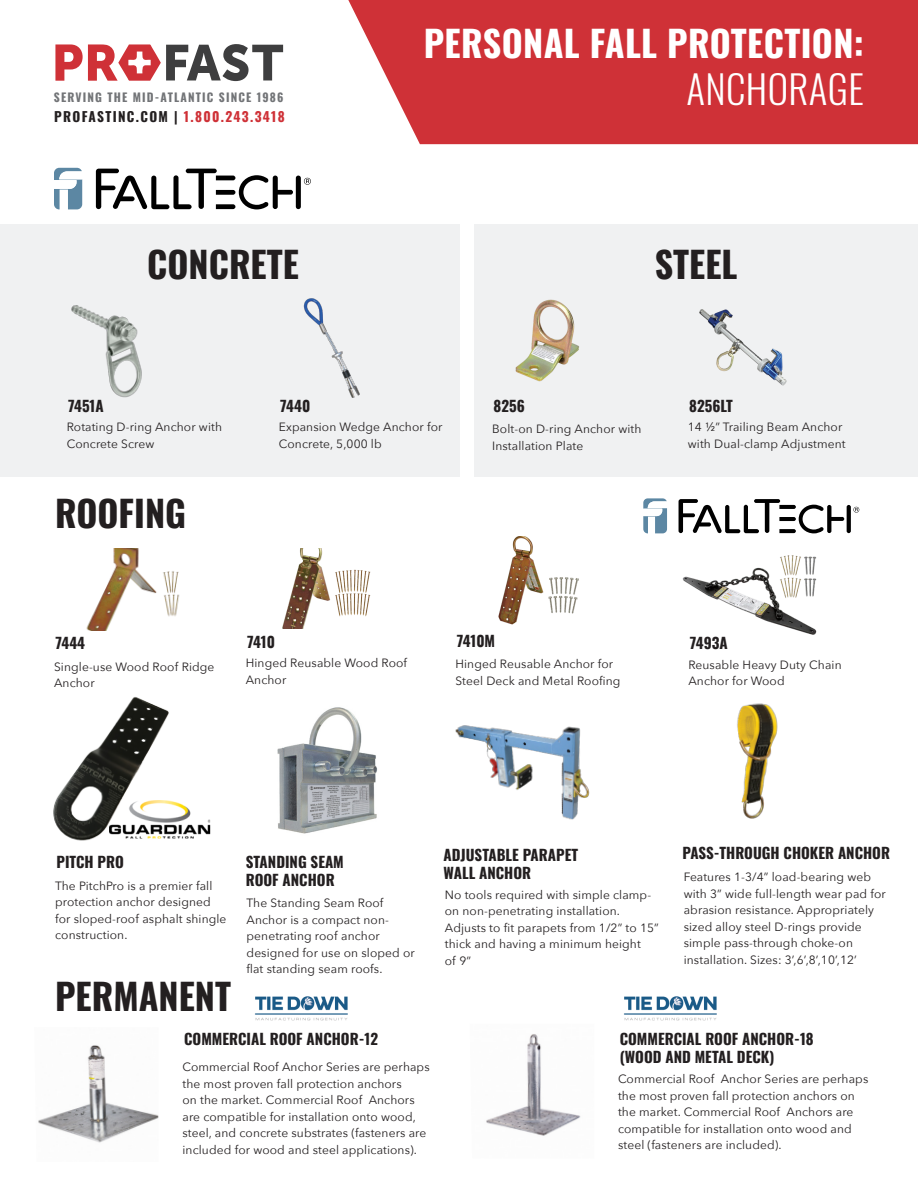
<style>
.page{position:relative;width:918px;height:1188px;background:#fff}
.page>*{position:absolute;margin:0;border:0;box-sizing:border-box;transform-origin:0 0}
.t1{font:300 39px "Oswald";letter-spacing:.01em;color:#fff}
.t2{font:700 36px "Oswald";color:#231f20}
.t3{font:700 36px "Oswald";letter-spacing:.01em;color:#fff}
.t4{font:700 15px "Oswald";color:#231f20}
.t5{font:700 13.5px "Oswald";letter-spacing:.1em;color:#231f20}
.t6{font:12px/16.5px "Avenir Next";letter-spacing:.01em;color:#231f20}
.t7{font:700 11.7px "Oswald";letter-spacing:.1em;color:#727477}
.s1{color:#cf3137}
</style>
<div class="page">
<div style="left:0;top:224px;width:460px;height:253px;background:#f0f1f2"></div>
<svg style="left:348px;top:0;width:570px;height:144px;background:#d23f45"></svg>
<svg style="left:55px;top:44px;width:228px;height:37px"></svg>
<div style="left:474px;top:224px;width:444px;height:253px;background:#f0f1f2"></div>
<img style="left:86px;top:548px;width:94px;height:82px">
<img style="left:71px;top:305px;width:71px;height:93px">
<img style="left:282px;top:548px;width:89px;height:81px">
<img style="left:303px;top:298px;width:57px;height:100px">
<img style="left:498px;top:536px;width:81px;height:88px">
<img style="left:515px;top:299px;width:64px;height:83px">
<img style="left:682px;top:555px;width:135px;height:80px">
<img style="left:699px;top:309px;width:88px;height:77px">
<svg style="left:54px;top:168px;width:28px;height:41px"></svg>
<svg style="left:96px;top:169px;width:215px;height:40px"></svg>
<svg style="left:643px;top:498px;width:24px;height:35px"></svg>
<svg style="left:679px;top:499px;width:180px;height:34px"></svg>
<img style="left:53px;top:697px;width:118px;height:144px">
<img style="left:38px;top:1045px;width:121px;height:98px">
<img style="left:486px;top:1034px;width:95px;height:102px">
<img style="left:277px;top:707px;width:101px;height:127px">
<img style="left:102px;top:801px;width:109px;height:38px">
<img style="left:255px;top:996px;width:93px;height:25px">
<img style="left:624px;top:996px;width:93px;height:25px">
<img style="left:455px;top:725px;width:135px;height:95px">
<img style="left:737px;top:703px;width:41px;height:115px">
<p class="t7" style="left:54px;top:91px;width:231px">SERVING THE MID-ATLANTIC SINCE 1986</p>
<p class="t5" style="left:54px;top:109px;width:232px">PROFASTINC.COM | <span class="s1">1.800.243.3418</span></p>
<p class="t3" style="left:424px;top:24px;width:442px">PERSONAL FALL PROTECTION:</p>
<p class="t1" style="left:686px;top:54px;width:179px">ANCHORAGE</p>
<p class="t2" style="left:147px;top:246px;width:153px">CONCRETE</p>
<p class="t2" style="left:655px;top:246px;width:84px">STEEL</p>
<p class="t4" style="left:68px;top:398px;width:37px">7451A</p>
<p class="t6" style="left:67px;top:419px;width:157px">Rotating D-ring Anchor with<br>Concrete Screw</p>
<p class="t2" style="left:55px;top:494px;width:133px">ROOFING</p>
<p class="t4" style="left:280px;top:398px;width:32px">7440</p>
<p class="t6" style="left:279px;top:419px;width:165px">Expansion Wedge Anchor for<br>Concrete, 5,000 lb</p>
<p class="t4" style="left:494px;top:398px;width:33px">8256</p>
<p class="t6" style="left:492px;top:421px;width:151px">Bolt-on D-ring Anchor with<br>Installation Plate</p>
<p class="t4" style="left:55px;top:635px;width:31px">7444</p>
<p class="t6" style="left:54px;top:658px;width:162px">Single-use Wood Roof Ridge<br>Anchor</p>
<p class="t4" style="left:247px;top:634px;width:29px">7410</p>
<p class="t6" style="left:246px;top:655px;width:163px">Hinged Reusable Wood Roof<br>Anchor</p>
<p class="t4" style="left:457px;top:633px;width:40px">7410M</p>
<p class="t6" style="left:455px;top:656px;width:166px">Hinged Reusable Anchor for<br>Steel Deck and Metal Roofing</p>
<p class="t4" style="left:689px;top:398px;width:45px">8256LT</p>
<p class="t6" style="left:688px;top:419px;width:159px">14 ½” Trailing Beam Anchor with Dual-clamp Adjustment</p>
<p class="t4" style="left:690px;top:635px;width:39px">7493A</p>
<p class="t6" style="left:688px;top:656px;width:155px">Reusable Heavy Duty Chain<br>Anchor for Wood</p>
<p class="t4" style="left:56px;top:854px;width:69px">PITCH PRO</p>
<p class="t6" style="left:55px;top:877px;width:173px">The PitchPro is a premier fall protection anchor designed for sloped-roof asphalt shingle construction.</p>
<p class="t2" style="left:55px;top:978px;width:177px">PERMANENT</p>
<p class="t4" style="left:246px;top:854px;width:100px">STANDING SEAM</p>
<p class="t4" style="left:246px;top:872px;width:90px">ROOF ANCHOR</p>
<p class="t6" style="left:247px;top:895px;width:170px">The Standing Seam Roof<br>Anchor is a compact non&shy;penetrating roof anchor designed for use on sloped or flat standing seam roofs.</p>
<p class="t4" style="left:444px;top:847px;width:136px">ADJUSTABLE PARAPET</p>
<p class="t4" style="left:444px;top:865px;width:89px">WALL ANCHOR</p>
<p class="t6" style="left:445px;top:887px;width:216px">No tools required with simple clamp&shy;on non-penetrating installation.<br>Adjusts to fit parapets from 1/2” to 15” thick and having a minimum height<br>of 9”</p>
<p class="t4" style="left:683px;top:845px;width:209px">PASS-THROUGH CHOKER ANCHOR</p>
<p class="t6" style="left:684px;top:869px;width:204px">Features 1-3/4” load-bearing web with 3” wide full-length wear pad for abrasion resistance. Appropriately sized alloy steel D-rings provide simple pass-through choke-on installation. Sizes: 3’,6’,8’,10’,12’</p>
<p class="t4" style="left:184px;top:1032px;width:195px">COMMERCIAL ROOF ANCHOR-12</p>
<p class="t6" style="left:182px;top:1059px;width:249px">Commercial Roof Anchor Series are perhaps the most proven fall protection anchors<br>on the market. Commercial Roof Anchors are compatible for installation onto wood, steel, and concrete substrates (fasteners are included for wood and steel applications).</p>
<p class="t4" style="left:620px;top:1031px;width:195px">COMMERCIAL ROOF ANCHOR-18</p>
<p class="t4" style="left:620px;top:1049px;width:156px">(WOOD AND METAL DECK)</p>
<p class="t6" style="left:618px;top:1071px;width:252px">Commercial Roof Anchor Series are perhaps the most proven fall protection anchors on the market. Commercial Roof Anchors are compatible for installation onto wood and steel (fasteners are included).</p>
</div>
